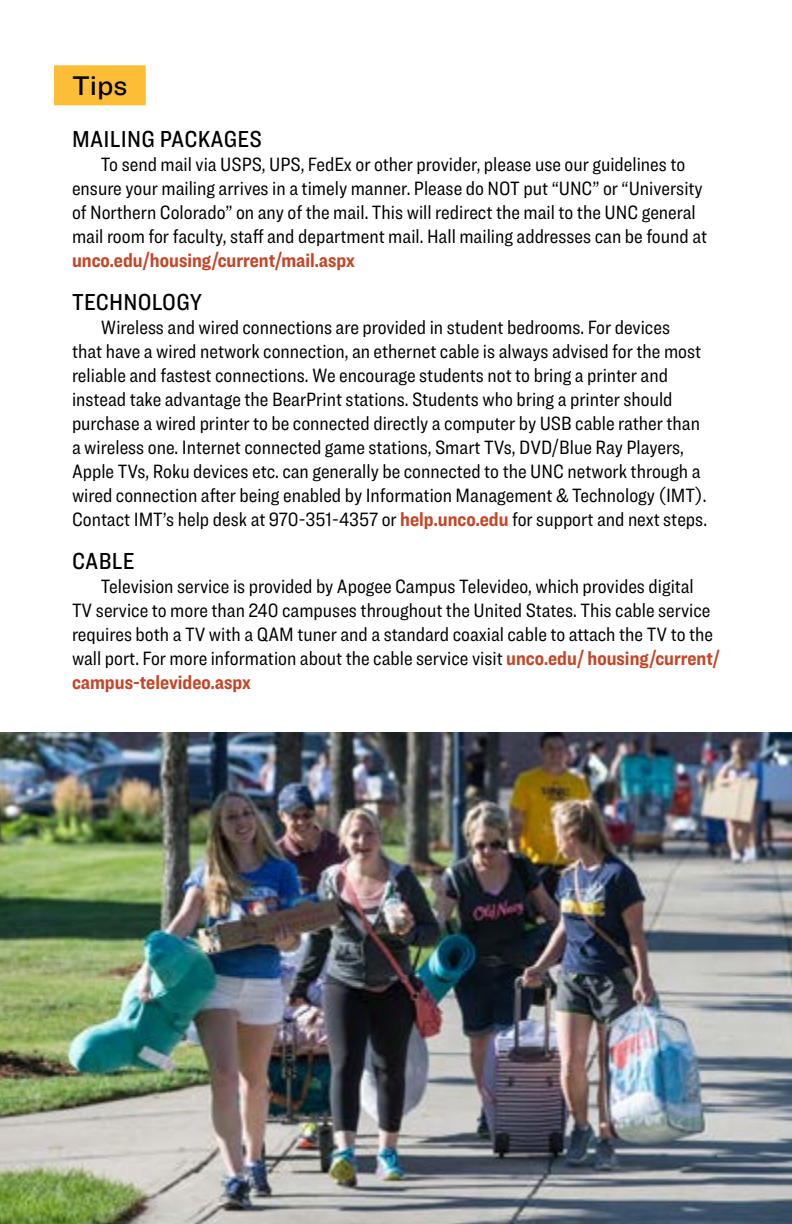
<style>
.page{position:relative;width:792px;height:1224px;background:#fff}
.page>*{position:absolute;margin:0;border:0;box-sizing:border-box;transform-origin:0 0}
.t1{font:500 28px "Ringside";color:#000}
.t2{font:500 24px "Ringside Condensed";letter-spacing:.01em;color:#000}
.t3{font:20px/24px "Ringside Condensed";color:#000}
.t4{font:700 20px "Ringside Condensed";color:#c44628}
.s1{font-weight:700;color:#c44628}
</style>
<div class="page">
<div style="left:54px;top:65px;width:92px;height:40px;background:#febd36"></div>
<img style="left:0;top:733px;width:792px;height:491px">
<h1 class="t1" style="left:72px;top:65px;width:57px">Tips</h1>
<p class="t2" style="left:72px;top:122px;width:191px">MAILING PACKAGES</p>
<p class="t3" style="left:72px;top:152px;width:637px;text-align:center">To send mail via USPS, UPS, FedEx or other provider, please use our guidelines to ensure your mailing arrives in a timely manner. Please do NOT put “UNC” or “University of Northern Colorado” on any of the mail. This will redirect the mail to the UNC general mail room for faculty, staff and department mail. Hall mailing addresses can be found at</p>
<p class="t4" style="left:72px;top:246px;width:284px">unco.edu/housing/current/mail.aspx</p>
<p class="t2" style="left:72px;top:285px;width:132px">TECHNOLOGY</p>
<p class="t3" style="left:72px;top:315px;width:637px;text-indent:29px">Wireless and wired connections are provided in student bedrooms. For devices<br>that have a wired network connection, an ethernet cable is always advised for the most reliable and fastest connections. We encourage students not to bring a printer and instead take advantage the BearPrint stations. Students who bring a printer should purchase a wired printer to be connected directly a computer by USB cable rather than a wireless one. Internet connected game stations, Smart TVs, DVD/Blue Ray Players, Apple TVs, Roku devices etc. can generally be connected to the UNC network through a wired connection after being enabled by Information Management &amp; Technology (IMT).<br>Contact IMT’s help desk at 970-351-4357 or <span class="s1">help.unco.edu</span> for support and next steps.</p>
<p class="t2" style="left:72px;top:545px;width:64px">CABLE</p>
<p class="t3" style="left:72px;top:574px;width:649px;text-indent:29px">Television service is provided by Apogee Campus Televideo, which provides digital<br>TV service to more than 240 campuses throughout the United States. This cable service requires both a TV with a QAM tuner and a standard coaxial cable to attach the TV to the wall port. For more information about the cable service visit <span class="s1">unco.edu/ housing/current/ campus-televideo.aspx</span></p>
</div>
